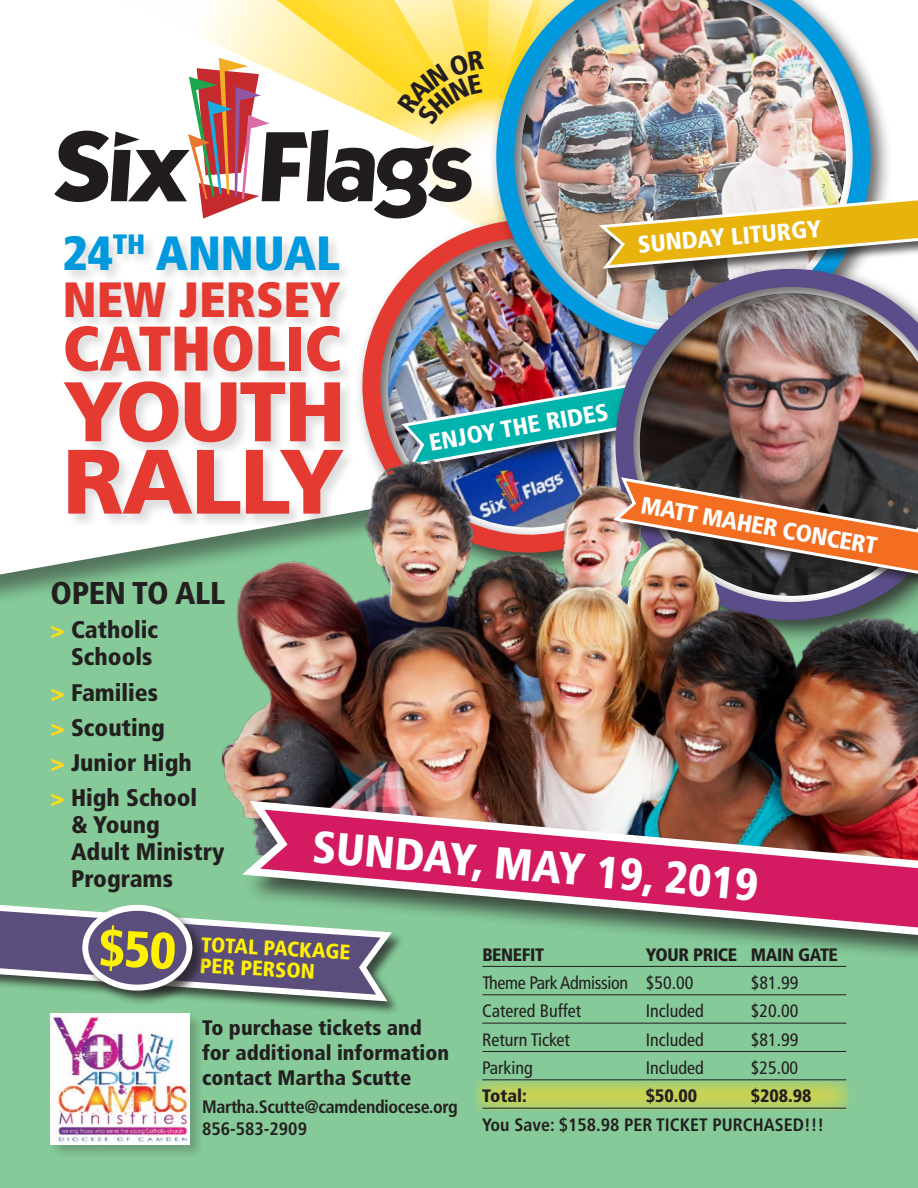
<style>
.page{position:relative;width:918px;height:1188px;background:#fff}
.page>*{position:absolute;margin:0;border:0;box-sizing:border-box;transform-origin:0 0}
.t1{font:900 91.35px "Frutiger LT Std";letter-spacing:-.02em;color:#e43a32}
.t2{font:900 84.45px "Frutiger LT Std";letter-spacing:-.02em;color:#e43a32}
.t3{font:900 condensed 63px "Frutiger LT Std";letter-spacing:-.01em;color:#e43a32}
.t4{font:900 condensed 49.5px "Frutiger LT Std";color:#e43a32}
.t5{font:900 condensed 48px "Frutiger LT Std";color:#09d}
.t6{font:900 condensed 45px "Frutiger LT Std";color:#fff}
.t7{font:900 condensed 31.5px "Frutiger LT Std";letter-spacing:-.01em;color:#231f20}
.t8{font:900 condensed 24px/27px "Frutiger LT Std";color:#231f20}
.t9{font:900 condensed 24px "Frutiger LT Std";color:#fff}
.t10{font:900 condensed 21px/25.2px "Frutiger LT Std";color:#231f20}
.t11{font:900 condensed 21px "Frutiger LT Std";color:#fff101}
.t12{font:condensed 18px "Frutiger LT Std";color:#231f20}
.t13{font:700 condensed 18px/21.6px "Frutiger LT Std";letter-spacing:-.02em;color:#231f20}
.t14{font:900 condensed 18px "Frutiger LT Std";letter-spacing:-.02em;color:#231f20}
.t15{font:700 condensed 18px "Frutiger LT Std";color:#231f20}
.t16{font:condensed 18px "Frutiger LT Std";letter-spacing:-.02em;color:#231f20}
.s1{font-stretch:normal;color:#ffd91f}
</style>
<div class="page">
<div style="left:0;top:607px;width:918px;height:581px;background:#85ca98"></div>
<div style="left:0;top:447px;width:487px;height:160px;background:#231f20;opacity:.5"></div>
<svg style="left:0;top:448px;width:214px;height:126px"></svg>
<img style="left:359px;top:270px;width:231px;height:130px">
<img style="left:496px;top:270px;width:94px;height:80px">
<img style="left:400px;top:381px;width:190px;height:19px">
<img style="left:590px;top:270px;width:328px;height:130px">
<div style="left:49px;top:1012px;width:155px;height:148px;background:#231f20;opacity:.25"></div>
<img style="left:50px;top:1015px;width:139px;height:130px">
<div style="left:599px;top:191px;width:319px;height:92px;background:#231f20;opacity:.75"></div>
<img style="left:214px;top:400px;width:704px;height:486px">
<div style="left:243px;top:800px;width:675px;height:166px;background:#231f20;opacity:.75"></div>
<img style="left:233px;top:795px;width:685px;height:147px">
<div style="left:614px;top:477px;width:304px;height:131px;background:#231f20;opacity:.75"></div>
<img style="left:610px;top:475px;width:308px;height:121px">
<svg style="left:475px;top:1080px;width:375px;height:31px;background:#b1cb66"></svg>
<hr style="left:482px;top:966px;width:364px;height:1px;background:#231f20">
<hr style="left:482px;top:994px;width:364px;height:1px;background:#231f20">
<hr style="left:482px;top:1023px;width:364px;height:1px;background:#231f20">
<hr style="left:482px;top:1051px;width:364px;height:1px;background:#231f20">
<hr style="left:482px;top:1079px;width:364px;height:1px;background:#231f20">
<hr style="left:482px;top:1108px;width:364px;height:1px;background:#231f20">
<div style="left:63px;top:234px;width:294px;height:294px;background:#231f20;opacity:.15"></div>
<div style="left:0;top:889px;width:405px;height:126px;background:#231f20;opacity:.75"></div>
<svg style="left:0;top:886px;width:395px;height:119px;background:#7ab48a"></svg>
<div style="left:82px;top:904px;width:125px;height:102px;background:#231f20;opacity:.75"></div>
<img style="left:54px;top:0;width:864px;height:270px">
<svg style="left:0;top:908px;width:386px;height:90px;background:#797d90"></svg>
<h3 class="t5" style="left:63px;top:224px;width:279px">24<sup>TH</sup> ANNUAL</h3>
<h3 class="t4" style="left:63px;top:269px;width:279px">NEW JERSEY</h3>
<h3 class="t3" style="left:63px;top:310px;width:281px">CATHOLIC</h3>
<h2 class="t2" style="left:63px;top:361px;width:284px">YOUTH</h2>
<h1 class="t1" style="left:63px;top:426px;width:283px">RALLY</h1>
<p class="t9" style="left:637px;top:230px;width:186px;rotate:-5deg">SUNDAY LITURGY</p>
<p class="t9" style="left:427px;top:428px;width:183px;rotate:-10deg">ENJOY THE RIDES</p>
<p class="t9" style="left:644px;top:490px;width:241px;rotate:10deg">MATT MAHER CONCERT</p>
<h3 class="t7" style="left:50px;top:574px;width:176px">OPEN TO ALL</h3>
<p class="t8" style="left:50px;top:617px;width:109px;text-align:right"><span class="s1">&gt;</span> Catholic<br>Schools</p>
<p class="t8" style="left:50px;top:675px;width:148px;line-height:35.1px"><span class="s1">&gt;</span> Families<br><span class="s1">&gt;</span> Scouting<br><span class="s1">&gt;</span> Junior High <span class="s1">&gt;</span> High School</p>
<p class="t8" style="left:71px;top:811px;width:155px">&amp; Young<br>Adult Ministry<br>Programs</p>
<h3 class="t6" style="left:315px;top:819px;width:449px;rotate:5deg">SUNDAY, MAY 19, 2019</h3>
<p class="t11" style="left:202px;top:932px;width:151px;rotate:3deg">TOTAL PACKAGE</p>
<p class="t11" style="left:201px;top:953px;width:117px;rotate:3deg">PER PERSON</p>
<p class="t10" style="left:202px;top:1015px;width:249px">To purchase tickets and for additional information contact Martha Scutte</p>
<p class="t13" style="left:202px;top:1096px;width:257px">Martha.Scutte@camdendiocese.org<br>856-583-2909</p>
<p class="t14" style="left:482px;top:944px;width:63px">BENEFIT</p>
<p class="t14" style="left:646px;top:944px;width:194px">YOUR PRICE MAIN GATE</p>
<p class="t16" style="left:482px;top:972px;width:213px">Theme Park Admission $50.00</p>
<p class="t12" style="left:751px;top:972px;width:49px">$81.99</p>
<p class="t12" style="left:482px;top:1001px;width:100px">Catered Buffet</p>
<p class="t12" style="left:646px;top:1001px;width:60px">Included</p>
<p class="t12" style="left:751px;top:1001px;width:49px">$20.00</p>
<p class="t12" style="left:482px;top:1029px;width:89px">Return Ticket</p>
<p class="t12" style="left:646px;top:1029px;width:60px">Included</p>
<p class="t12" style="left:751px;top:1029px;width:49px">$81.99</p>
<p class="t12" style="left:482px;top:1057px;width:52px">Parking</p>
<p class="t12" style="left:646px;top:1057px;width:60px">Included</p>
<p class="t12" style="left:751px;top:1057px;width:49px">$25.00</p>
<p class="t14" style="left:482px;top:1085px;width:46px">Total:</p>
<p class="t14" style="left:646px;top:1085px;width:53px">$50.00</p>
<p class="t14" style="left:751px;top:1085px;width:62px">$208.98</p>
<p class="t15" style="left:482px;top:1114px;width:343px">You Save: $158.98 PER TICKET PURCHASED!!!</p>
</div>
